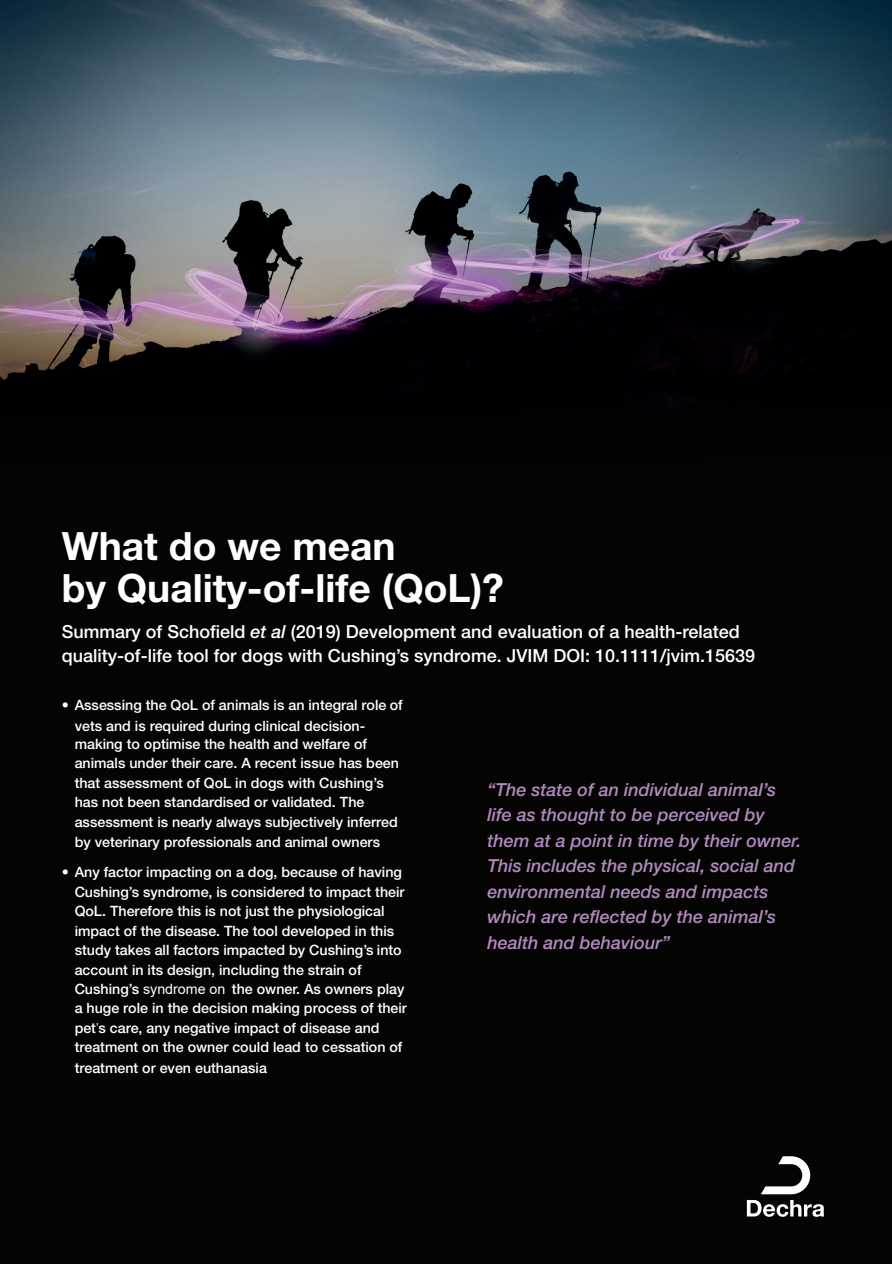
<style>
.page{position:relative;width:892px;height:1267px;background:#fff}
.page>*{position:absolute;margin:0;border:0;box-sizing:border-box;transform-origin:0 0}
.t1{font:700 39px/42px "Helvetica Neue LT Std";color:#fff}
.t2{font:italic 500 18px/25.5px "Helvetica Neue LT Std";color:#b289be}
.t3{font:500 18px/24px "Helvetica Neue LT Std";color:#fff}
.t4{font:500 14.25px/19.5px "Helvetica Neue LT Std";color:#fff}
.s1{font-style:italic}
.s2{font-family:"Arial";font-weight:400}
.s3{font-family:"Minion Pro";font-weight:400}
</style>
<div class="page">
<div style="left:0;top:472px;width:891px;height:791px;background:#040503"></div>
<svg style="left:761px;top:1156px;width:49px;height:38px"></svg>
<svg style="left:746px;top:1200px;width:78px;height:16px"></svg>
<img style="left:0;top:0;width:891px;height:383px">
<div style="left:0;top:383px;width:891px;height:93px;background:#040503"></div>
<p class="t1" style="left:62px;top:524px;width:443px">What do we mean<br>by Quality-of-life (QoL)?</p>
<p class="t3" style="left:62px;top:620px;width:694px">Summary of Schofield <span class="s1">et al</span> (2019) Development and evaluation of a health-related quality-of-life tool for dogs with Cushing’s syndrome. JVIM DOI: 10.1111/jvim.15639</p>
<p class="t4" style="left:75px;top:695px;width:329px;line-height:20.2px;text-indent:-13px">• Assessing the QoL of animals is an integral role of vets and is required during clinical decision-</p>
<p class="t4" style="left:75px;top:734px;width:326px">making to optimise the health and welfare of animals under their care. A recent issue has been that assessment of QoL in dogs with Cushing’s has not been standardised or validated. The assessment is nearly always subjectively inferred by veterinary professionals and animal owners</p>
<p class="t4" style="left:75px;top:862px;width:334px;text-indent:-13px">• Any factor impacting on a dog, because of having Cushing’s syndrome, is considered to impact their QoL. Therefore this is not just the physiological impact of the disease. The tool developed in this study takes all factors impacted by Cushing’s into account in its design, including the strain of Cushing’s <span class="s2">syndrome on</span> the owner. As owners play a huge role in the decision making process of their pet<span class="s3">'</span>s care, any negative impact of disease and treatment on the owner could lead to cessation of treatment or even euthanasia</p>
<p class="t2" style="left:487px;top:776px;width:316px">“The state of an individual animal’s life as thought to be perceived by them at a point in time by their owner.<br>This includes the physical, social and environmental needs and impacts which are reflected by the animal’s health and behaviour”</p>
</div>
